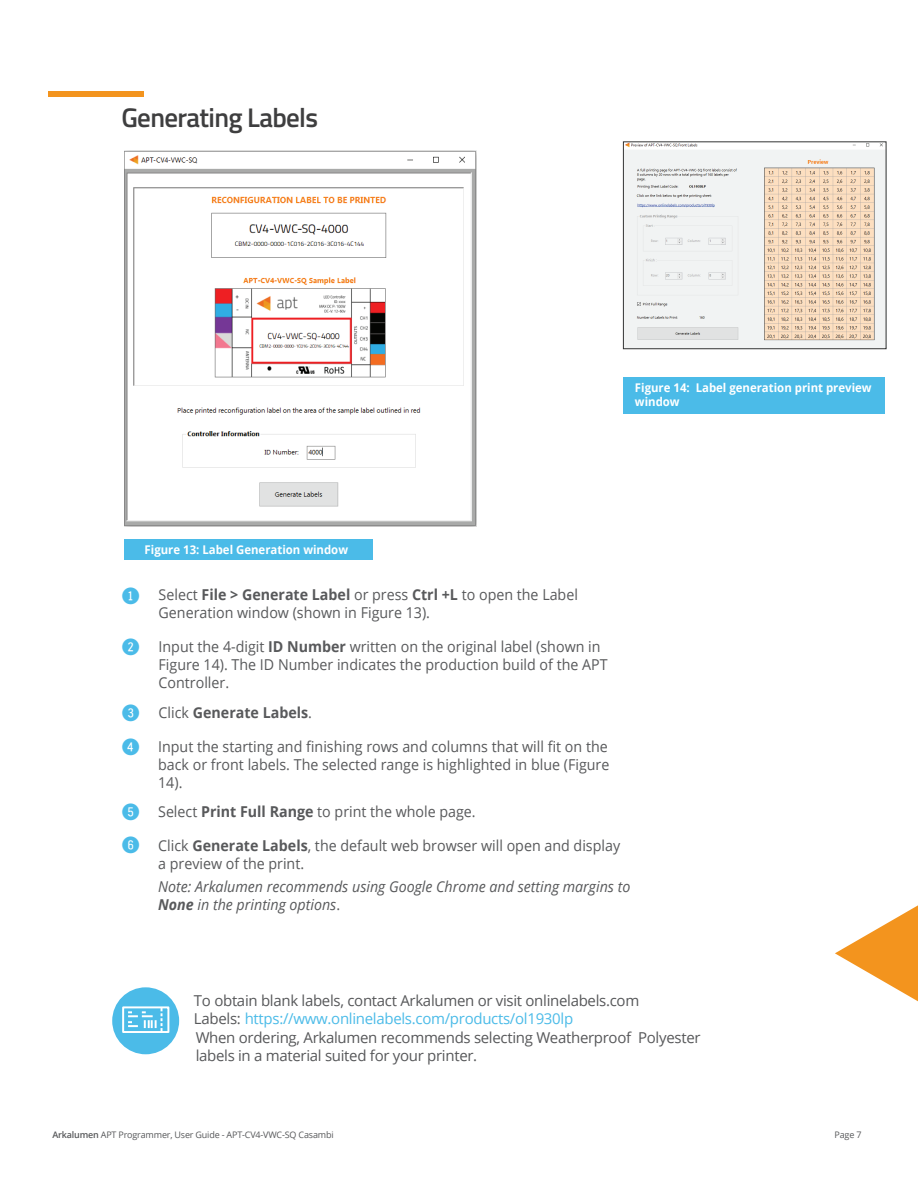
<style>
.page{position:relative;width:918px;height:1188px;background:#fff}
.page>*{position:absolute;margin:0;border:0;box-sizing:border-box;transform-origin:0 0}
.t1{font:600 27px "Titillium Web";letter-spacing:-.025em;color:#3e3e3f}
.t2{font:22.5px/34px "Fyra Numeric Circle Closed";color:#4bbbe8}
.t3{font:15px/18px "Open Sans";color:#58595b;scale:.95 1}
.t4{font:15px/18.3px "Open Sans";letter-spacing:-.02em;color:#57585a}
.t5{font:italic 15px/18px "Open Sans";color:#58595b;scale:.95 1}
.t6{font:700 15px "Open Sans";color:#58595b;scale:.95 1}
.t7{font:700 12px/14.4px "Open Sans";color:#fff;scale:.95 1}
.t8{font:9px "Open Sans";letter-spacing:-.02em;color:#57585a}
.s1{font-weight:700}
.s2{font-weight:400}
.s3{font-style:normal}
.s4{color:#4bbbe8}
.s5{font-weight:600}
</style>
<div class="page">
<svg style="left:835px;top:905px;width:83px;height:96px"></svg>
<div style="left:48px;top:92px;width:95px;height:5px;background:#f3941e"></div>
<div style="left:124px;top:540px;width:249px;height:20px;background:#4bbbe8"></div>
<div style="left:623px;top:378px;width:262px;height:36px;background:#4bbbe8"></div>
<div style="left:112px;top:987px;width:67px;height:67px;background:#4bbbe8;border-radius:50%"></div>
<svg style="left:122px;top:1006px;width:48px;height:27px"></svg>
<img style="left:625px;top:144px;width:259px;height:203px">
<img style="left:125px;top:151px;width:352px;height:376px">
<div style="left:623px;top:142px;width:263px;height:207px;border:1px solid #333434"></div>
<h1 class="t1" style="left:121px;top:97px;width:198px">Generating Labels</h1>
<p class="t7" style="left:635px;top:380px;width:251px">Figure 14: Label generation print preview window</p>
<p class="t7" style="left:145px;top:542px;width:216px">Figure 13: Label Generation window</p>
<p class="t3" style="left:159px;top:585px;width:443px">Select <span class="s1">File &gt; Generate Label</span> or press <span class="s1">Ctrl +L</span> to open the Label<br>Generation window (shown in Figure 13).</p>
<p class="t3" style="left:159px;top:637px;width:474px">Input the 4-digit <span class="s1">ID Number</span> written on the original label (shown in<br>Figure 14). The ID Number indicates the production build of the APT<br>Controller.</p>
<p class="t6" style="left:159px;top:702px;width:163px"><span class="s2">Click</span> Generate Labels<span class="s2">.</span></p>
<p class="t3" style="left:158px;top:738px;width:476px;text-align:justify">Input the starting and finishing rows and columns that will fit on the back or front labels. The selected range is highlighted in blue (Figure 14).</p>
<p class="t3" style="left:158px;top:802px;width:336px">Select <span class="s1">Print Full Range</span> to print the whole page.</p>
<p class="t3" style="left:158px;top:836px;width:488px">Click <span class="s1">Generate Labels</span>, the default web browser will open and display a preview of the print.</p>
<p class="t5" style="left:158px;top:877px;width:499px">Note: Arkalumen recommends using Google Chrome and setting margins to<br><span class="s1">None</span> in the printing options<span class="s3">.</span></p>
<h2 class="t2" style="left:121px;top:579px;width:20px">1</h2>
<h2 class="t2" style="left:121px;top:630px;width:20px">2</h2>
<h2 class="t2" style="left:121px;top:696px;width:20px">3<br>4</h2>
<h2 class="t2" style="left:121px;top:795px;width:20px;line-height:33.3px">5<br>6</h2>
<p class="t4" style="left:194px;top:991px;width:508px">To obtain blank labels, contact Arkalumen or visit onlinelabels.com<br>Labels: <span class="s4">https://www.onlinelabels.com/products/ol1930lp<br></span>When ordering, Arkalumen recommends selecting Weatherproof Polyester labels in a material suited for your printer.</p>
<p class="t8" style="left:52px;top:1128px;width:283px"><span class="s5">Arkalumen</span> APT Programmer, User Guide - APT-CV4-VWC-SQ Casambi</p>
<p class="t8" style="left:835px;top:1128px;width:29px">Page 7</p>
</div>
